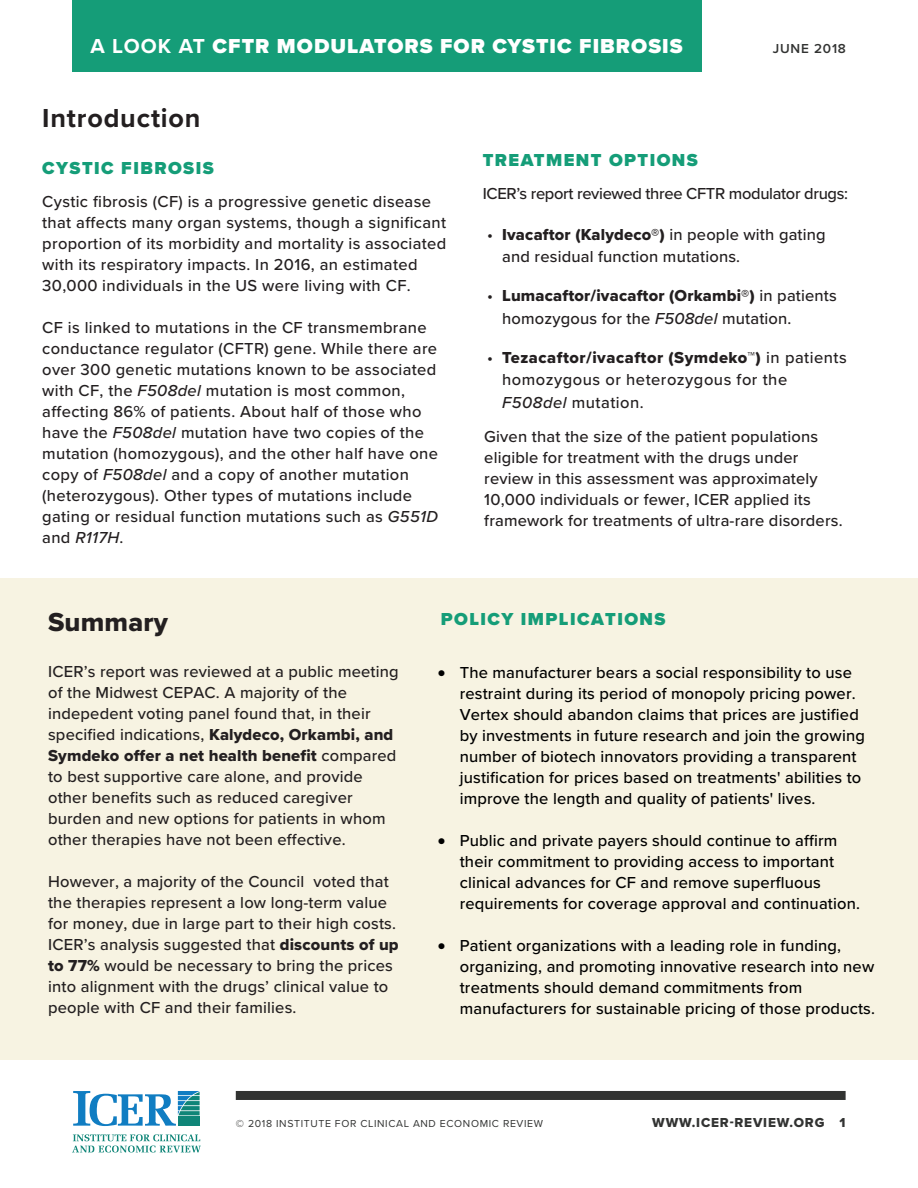
<style>
.page{position:relative;width:918px;height:1188px;background:#fff}
.page>*{position:absolute;margin:0;border:0;box-sizing:border-box;transform-origin:0 0}
.Header1{font:700 27px "Proxima Nova";letter-spacing:.03em;color:#231f20}
.Body{font:27px "Proxima Nova Extrabld";letter-spacing:.005em;color:#231f20}
.A_Look_At{font:900 21px "Proxima Nova";letter-spacing:.05em;color:#fff}
.Body-2{font:900 18px "Proxima Nova";letter-spacing:.08em;color:#159d78}
.Header1-2{font:900 18px "Proxima Nova";letter-spacing:.08em;color:#159d78}
.Header1-3{font:500 16.5px/21px "Proxima Nova";letter-spacing:.02em;color:#231f20}
.Body-3{font:500 16.5px/21px "Proxima Nova";letter-spacing:.01em;color:#231f20}
.t1{font:500 16.5px/21px "Proxima Nova";letter-spacing:.01em;color:#000}
.Body-4{font:500 16.5px "Proxima Nova";letter-spacing:-.02em;color:#231f20}
.t2{font:13.5px "Proxima Nova Extrabld";letter-spacing:.06em;color:#323332}
.Header2{font:600 13.5px "Proxima Nova";letter-spacing:.06em;color:#323332}
.t3{font:10.5px "Proxima Nova";letter-spacing:.06em;color:#323332}
.s1{font-weight:700}
.s2{font-style:italic}
.s3{font-family:"Proxima Nova Extrabld";font-weight:400}
</style>
<div class="page">
<div style="left:236px;top:1091px;width:610px;height:9px;background:#323332"></div>
<svg style="left:72px;top:1134px;width:129px;height:18px"></svg>
<svg style="left:73px;top:1091px;width:127px;height:35px"></svg>
<div style="left:0;top:578px;width:918px;height:481px;background:#f7f3e2"></div>
<div style="left:72px;top:0;width:630px;height:72px;background:#159d78"></div>
<p class="A_Look_At" style="left:90px;top:30px;width:594px"><span class="s1">A LOOK AT</span> CFTR MODULATORS FOR CYSTIC FIBROSIS</p>
<p class="Header2" style="left:773px;top:38px;width:75px">JUNE 2018</p>
<p class="Header1" style="left:42px;top:98px;width:160px">Introduction</p>
<p class="Header1-2" style="left:42px;top:154px;width:173px">CYSTIC FIBROSIS</p>
<p class="Header1-3" style="left:42px;top:190px;width:406px">Cystic fibrosis (CF) is a progressive genetic disease that affects many organ systems, though a significant proportion of its morbidity and mortality is associated with its respiratory impacts. In 2016, an estimated 30,000 individuals in the US were living with CF.</p>
<p class="Header1-3" style="left:42px;top:316px;width:397px">CF is linked to mutations in the CF transmembrane conductance regulator (CFTR) gene. While there are over 300 genetic mutations known to be associated with CF, the <span class="s2">F508del</span> mutation is most common, affecting 86% of patients. About half of those who have the <span class="s2">F508del</span> mutation have two copies of the mutation (homozygous), and the other half have one copy of <span class="s2">F508del</span> and a copy of another mutation (heterozygous). Other types of mutations include gating or residual function mutations such as <span class="s2">G551D </span>and <span class="s2">R117H</span>.</p>
<p class="Body-2" style="left:483px;top:147px;width:217px">TREATMENT OPTIONS</p>
<p class="Body-4" style="left:483px;top:181px;width:367px">ICER’s report reviewed three CFTR modulator drugs:</p>
<p class="Header1-3" style="left:502px;top:222px;width:325px;line-height:22.5px;text-indent:-15px">• <span class="s3">Ivacaftor (Kalydeco®)</span> in people with gating and residual function mutations.</p>
<p class="Header1-3" style="left:502px;top:284px;width:336px;line-height:22.5px;text-indent:-15px">• <span class="s3">Lumacaftor/ivacaftor (Orkambi®)</span> in patients homozygous for the <span class="s2">F508del</span> mutation.</p>
<p class="Header1-3" style="left:502px;top:345px;width:346px;line-height:22.5px;text-indent:-15px">• <span class="s3">Tezacaftor/ivacaftor (Symdeko™)</span> in patients homozygous or heterozygous for the<br><span class="s2">F508del</span> mutation.</p>
<p class="Body-3" style="left:484px;top:426px;width:360px">Given that the size of the patient populations eligible for treatment with the drugs under review in this assessment was approximately 10,000 individuals or fewer, ICER applied its framework for treatments of ultra-rare disorders.</p>
<p class="Body" style="left:48px;top:602px;width:121px">Summary</p>
<p class="Body-3" style="left:48px;top:661px;width:352px">ICER’s report was reviewed at a public meeting of the Midwest CEPAC. A majority of the indepedent voting panel found that, in their specified indications, <span class="s3">Kalydeco, Orkambi, and Symdeko offer a net health benefit</span> compared to best supportive care alone, and provide other benefits such as reduced caregiver burden and new options for patients in whom other therapies have not been effective.</p>
<p class="Body-3" style="left:48px;top:871px;width:352px">However, a majority of the Council voted that the therapies represent a low long-term value for money, due in large part to their high costs.<br>ICER’s analysis suggested that <span class="s3">discounts of up to 77%</span> would be necessary to bring the prices into alignment with the drugs’ clinical value to people with CF and their families.</p>
<p class="Body-2" style="left:441px;top:606px;width:226px">POLICY IMPLICATIONS</p>
<p class="t1" style="left:460px;top:662px;width:407px;text-indent:-22px">• The manufacturer bears a social responsibility to use restraint during its period of monopoly pricing power.<br>Vertex should abandon claims that prices are justified by investments in future research and join the growing number of biotech innovators providing a transparent justification for prices based on treatments' abilities to improve the length and quality of patients' lives.</p>
<p class="t1" style="left:460px;top:829px;width:402px;text-indent:-22px">• Public and private payers should continue to affirm their commitment to providing access to important clinical advances for CF and remove superfluous requirements for coverage approval and continuation.</p>
<p class="t1" style="left:460px;top:934px;width:417px;text-indent:-22px">• Patient organizations with a leading role in funding, organizing, and promoting innovative research into new treatments should demand commitments from manufacturers for sustainable pricing of those products.</p>
<p class="t3" style="left:236px;top:1116px;width:309px">© 2018 INSTITUTE FOR CLINICAL AND ECONOMIC REVIEW</p>
<p class="t2" style="left:652px;top:1112px;width:195px">WWW.ICER-REVIEW.ORG 1</p>
</div>
